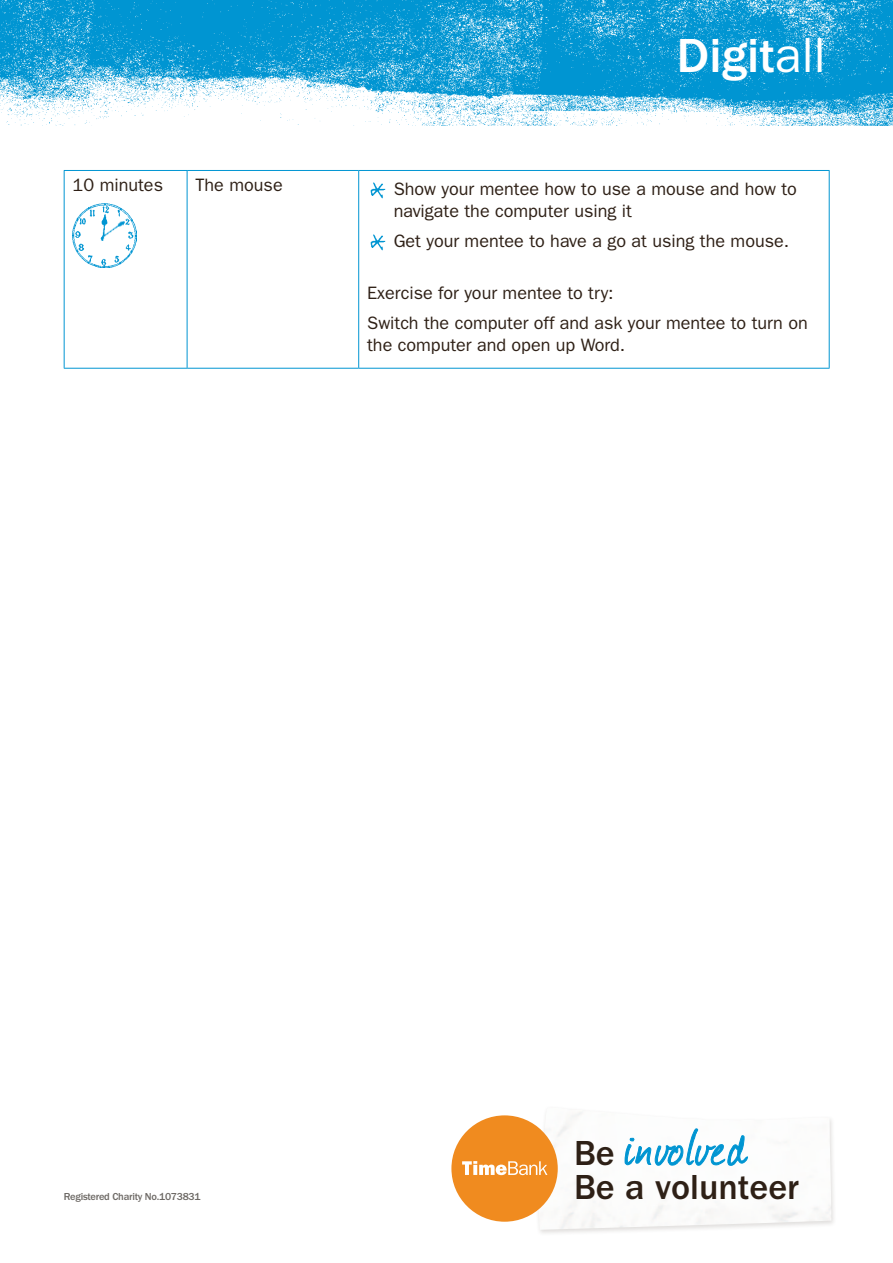
<style>
.page{position:relative;width:893px;height:1263px;background:#fff}
.page>*{position:absolute;margin:0;border:0;box-sizing:border-box;transform-origin:0 0}
.t1{font:58.5px "Journal";letter-spacing:.01em;color:#0095d2}
.t2{font:500 49.5px "ITC Franklin Gothic Std";color:#fff}
.t3{font:500 36px "ITC Franklin Gothic Std";color:#2e2016}
.t4{font:18px/21.6px "ITC Franklin Gothic Std";color:#2e2016}
.t5{font:500 10.5px "ITC Franklin Gothic Std";letter-spacing:-.025em;color:#6d6965}
.s1{font-weight:400}
.s2{font-family:"ITC Franklin Gothic Std";font-weight:500;font-size:36px;color:#2e2016}
</style>
<div class="page">
<svg style="left:65px;top:171px;width:764px;height:197px"></svg>
<hr style="left:64px;top:170px;width:123px;height:1px;background:#0095d2">
<hr style="left:64px;top:171px;width:1px;height:197px;background:#0095d2">
<hr style="left:187px;top:170px;width:172px;height:1px;background:#0095d2">
<hr style="left:187px;top:171px;width:1px;height:197px;background:#0095d2">
<hr style="left:359px;top:170px;width:471px;height:1px;background:#0095d2">
<hr style="left:358px;top:171px;width:1px;height:197px;background:#0095d2">
<hr style="left:829px;top:171px;width:1px;height:197px;background:#0095d2">
<hr style="left:64px;top:368px;width:123px;height:1px;background:#0095d2">
<hr style="left:187px;top:368px;width:172px;height:1px;background:#0095d2">
<hr style="left:359px;top:368px;width:471px;height:1px;background:#0095d2">
<img style="left:73px;top:203px;width:64px;height:65px">
<img style="left:99px;top:215px;width:1px;height:25px">
<img style="left:100px;top:215px;width:25px;height:30px">
<img style="left:367px;top:179px;width:21px;height:23px">
<img style="left:367px;top:231px;width:21px;height:22px">
<div style="left:535px;top:1105px;width:302px;height:131px;background:#2e2016;opacity:.15"></div>
<img style="left:538px;top:1107px;width:293px;height:123px">
<div style="left:451px;top:1115px;width:107px;height:107px;background:#f08b1f;border-radius:50%"></div>
<svg style="left:462px;top:1161px;width:85px;height:14px"></svg>
<svg style="left:624px;top:1128px;width:124px;height:44px"></svg>
<img style="left:0;top:0;width:893px;height:125px">
<h2 class="t2" style="left:677px;top:28px;width:150px">Digit<span class="s1">all</span></h2>
<p class="t4" style="left:73px;top:175px;width:92px">10 minutes</p>
<p class="t4" style="left:196px;top:175px;width:89px">The mouse</p>
<p class="t4" style="left:394px;top:179px;width:405px">Show your mentee how to use a mouse and how to navigate the computer using it</p>
<p class="t4" style="left:394px;top:230px;width:397px">Get your mentee to have a go at using the mouse.</p>
<p class="t4" style="left:367px;top:278px;width:442px;line-height:30.2px">Exercise for your mentee to try:<br>Switch the computer off and ask your mentee to turn on</p>
<p class="t4" style="left:367px;top:334px;width:260px">the computer and open up Word.</p>
<p class="t5" style="left:64px;top:1190px;width:138px">Registered Charity No.1073831</p>
<h1 class="t1" style="left:574px;top:1107px;width:173px"><span class="s2">Be</span> involved</h1>
<h3 class="t3" style="left:574px;top:1167px;width:227px">Be a volunteer</h3>
</div>
